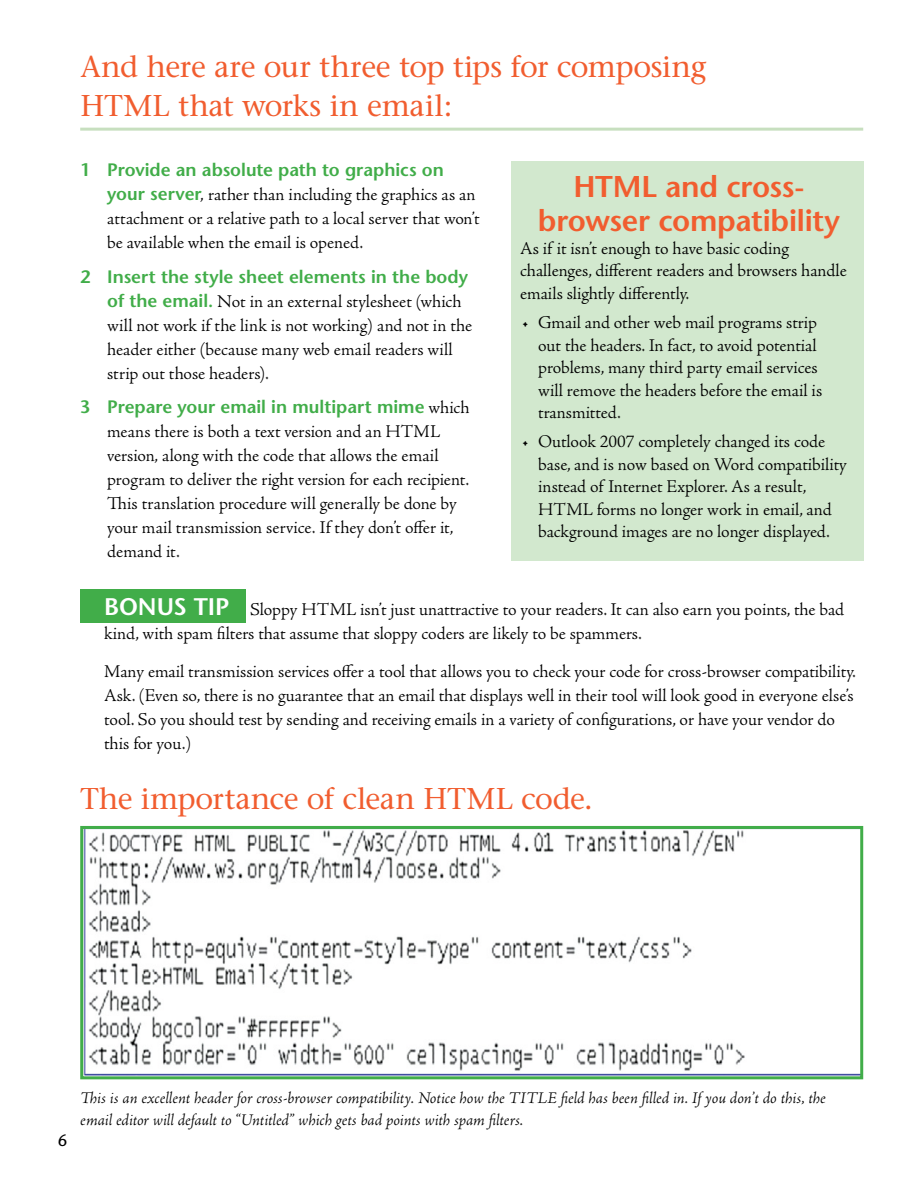
<style>
.page{position:relative;width:918px;height:1188px;background:#fff}
.page>*{position:absolute;margin:0;border:0;box-sizing:border-box;transform-origin:0 0}
.t1{font:30px/39px "Stone Serif";letter-spacing:-.015em;color:#f15d2f}
.t2{font:600 30px/34.5px "Stone Sans";letter-spacing:-.01em;color:#f15d2f;text-align:center}
.t3{font:600 24px "Stone Sans";color:#fff}
.t4{font:300 18px/24px "Adobe Jenson Pro";letter-spacing:-.005em;color:#000}
.t5{font:600 18px "Stone Sans";color:#41ad49}
.t6{font:italic 300 16.5px/22.5px "Adobe Jenson Pro";letter-spacing:-.005em;color:#000}
.t7{font:16.5px "Stone Sans";color:#000}
.s1{font-family:"Stone Sans";font-weight:600;color:#41ad49}
.s2{font-family:"Adobe Jenson Pro";font-weight:300;color:#000}
</style>
<div class="page">
<div style="left:512px;top:161px;width:352px;height:399px;background:#d2e8ce"></div>
<hr style="left:80px;top:128px;width:783px;height:3px;background:#c7dfbf">
<div style="left:80px;top:589px;width:166px;height:33px;background:#41ad49"></div>
<img style="left:84px;top:830px;width:775px;height:245px">
<div style="left:80px;top:826px;width:783px;height:253px;border:3px solid #41ad49"></div>
<h1 class="t1" style="left:80px;top:47px;width:628px">And here are our three top tips for composing<br>HTML that works in email:</h1>
<p class="t5" style="left:80px;top:159px;width:365px">1 Provide an absolute path to graphics on</p>
<p class="t4" style="left:107px;top:183px;width:374px"><span class="s1">your server</span>, rather than including the graphics as an attachment or a relative path to a local server that won’t be available when the email is opened.</p>
<p class="t5" style="left:80px;top:266px;width:389px">2 Insert the style sheet elements in the body</p>
<p class="t4" style="left:107px;top:290px;width:366px"><span class="s1">of the email.</span> Not in an external stylesheet (which will not work if the link is not working) and not in the header either (because many web email readers will strip out those headers).</p>
<p class="t5" style="left:80px;top:396px;width:391px">3 Prepare your email in multipart mime <span class="s2">which</span></p>
<p class="t4" style="left:107px;top:420px;width:364px">means there is both a text version and an HTML version, along with the code that allows the email program to deliver the right version for each recipient.<br>This translation procedure will generally be done by your mail transmission service. If they don’t offer it, demand it.</p>
<h1 class="t2" style="left:538px;top:169px;width:304px">HTML and cross&shy;browser compatibility</h1>
<p class="t4" style="left:520px;top:237px;width:328px;line-height:22.5px">As if it isn’t enough to have basic coding challenges, different readers and browsers handle emails slightly differently.</p>
<p class="t4" style="left:538px;top:311px;width:286px;line-height:22.5px;text-indent:-17px">• Gmail and other web mail programs strip out the headers. In fact, to avoid potential problems, many third party email services will remove the headers before the email is transmitted.</p>
<p class="t4" style="left:538px;top:431px;width:310px;line-height:22.5px;text-indent:-17px">• Outlook 2007 completely changed its code base, and is now based on Word compatibility instead of Internet Explorer. As a result, HTML forms no longer work in email, and background images are no longer displayed.</p>
<h2 class="t3" style="left:104px;top:593px;width:102px">Bonus tip</h2>
<p class="t4" style="left:104px;top:598px;width:741px;text-indent:146px">Sloppy HTML isn’t just unattractive to your readers. It can also earn you points, the bad kind, with spam filters that assume that sloppy coders are likely to be spammers.</p>
<p class="t4" style="left:104px;top:660px;width:753px">Many email transmission services offer a tool that allows you to check your code for cross-browser compatibility.<br>Ask. (Even so, there is no guarantee that an email that displays well in their tool will look good in everyone else’s tool. So you should test by sending and receiving emails in a variety of configurations, or have your vendor do this for you.)</p>
<h1 class="t1" style="left:80px;top:779px;width:514px">The importance of clean HTML code.</h1>
<p class="t7" style="left:58px;top:1131px;width:11px">6</p>
<p class="t6" style="left:80px;top:1087px;width:747px">This is an excellent header for cross-browser compatibility. Notice how the TITLE field has been filled in. If you don’t do this, the email editor will default to “Untitled” which gets bad points with spam filters.</p>
</div>
